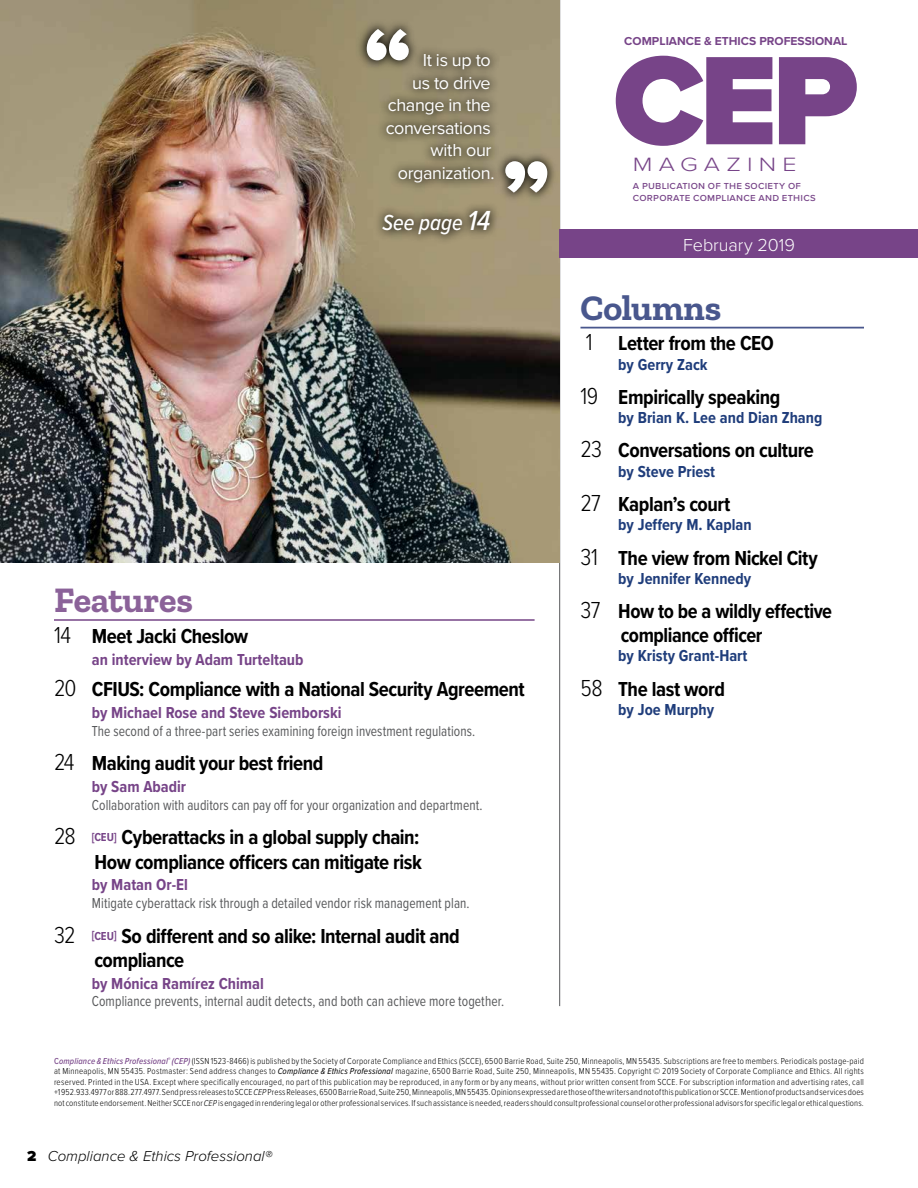
<style>
.page{position:relative;width:918px;height:1188px;background:#fff}
.page>*{position:absolute;margin:0;border:0;box-sizing:border-box;transform-origin:0 0}
.t1{font:900 130.65px "Proxima Nova";color:#748}
.t2{font:900 90px "Proxima Nova";color:#fff}
.t3{font:700 36px "Zilla Slab";letter-spacing:-.005em;color:#8b6299}
.t4{font:700 36px "Zilla Slab";letter-spacing:-.005em;color:#49578d}
.t5{font:italic 500 22.65px "Proxima Nova Cond";color:#fff}
.t6{font:700 21px/24px "Proxima Nova Cond";letter-spacing:-.02em;color:#000}
.t7{font:300 19.95px "Proxima Nova";letter-spacing:.25em;color:#748;scale:1.25 1}
.t8{font:18px/22.5px "Proxima Nova";letter-spacing:-.02em;color:#fff;text-align:right}
.t9{font:300 18px "Proxima Nova";color:#fff}
.t10{font:700 16.5px "Proxima Nova Cond";color:#1f3d7b}
.t11{font:700 16.5px "Proxima Nova Cond";color:#748}
.t12{font:15px "Proxima Nova Cond";letter-spacing:.005em;color:#58595b;scale:.9 1}
.t13{font:italic 300 15px "Proxima Nova";color:#000}
.t14{font:700 12px "Proxima Nova";color:#748}
.t15{font:500 10.95px/12px "Proxima Nova";letter-spacing:.02em;color:#748}
.t16{font:300 9px/10.5px "Proxima Nova Cond";letter-spacing:.015em;color:#000;text-align:justify}
.s1{font-size:28.65px}
.s2{font-weight:300;font-size:24px}
.s3{font-size:12px;color:#748}
.s4{font-weight:500;color:#748}
.s5{font-weight:500;font-style:italic;color:#748}
.s6{font-weight:400;font-style:italic}
.s7{font-style:italic}
.s8{font-weight:900;font-style:normal}
</style>
<div class="page">
<hr style="left:559px;top:0;width:1px;height:1006px;background:#58595b">
<img style="left:0;top:0;width:560px;height:563px">
<div style="left:560px;top:229px;width:358px;height:29px;background:#748"></div>
<hr style="left:54px;top:619px;width:481px;height:2px;background:#8b6299">
<hr style="left:580px;top:327px;width:284px;height:2px;background:#49578d">
<div style="left:352px;top:16px;width:210px;height:232px;background:#a29776"></div>
<div style="left:374px;top:45px;width:128px;height:199px;background:#000;opacity:.75"></div>
<div style="left:496px;top:152px;width:61px;height:49px;background:#000;opacity:.75"></div>
<div style="left:357px;top:20px;width:61px;height:49px;background:#000;opacity:.75"></div>
<h2 class="t2" style="left:364px;top:-7px;width:49px">“</h2>
<h3 class="t8" style="left:386px;top:48px;width:110px">It is up to<br>us to drive change in the conversations with our organization.</h3>
<h3 class="t5" style="left:383px;top:205px;width:109px">See page <span class="s1">14</span></h3>
<h2 class="t2" style="left:502px;top:125px;width:49px">”</h2>
<h3 class="t3" style="left:54px;top:580px;width:140px">Features</h3>
<h3 class="t6" style="left:54px;top:623px;width:196px"><span class="s2">14</span> Meet Jacki Cheslow</h3>
<h3 class="t11" style="left:92px;top:647px;width:213px">an interview by Adam Turteltaub</h3>
<h3 class="t6" style="left:54px;top:677px;width:472px"><span class="s2">20</span> CFIUS: Compliance with a National Security Agreement</h3>
<h3 class="t11" style="left:92px;top:701px;width:251px">by Michael Rose and Steve Siemborski</h3>
<h3 class="t12" style="left:92px;top:720px;width:428px">The second of a three-part series examining foreign investment regulations.</h3>
<h3 class="t6" style="left:54px;top:751px;width:271px"><span class="s2">24</span> Making audit your best friend</h3>
<h3 class="t11" style="left:92px;top:775px;width:96px">by Sam Abadir</h3>
<h3 class="t12" style="left:92px;top:794px;width:436px">Collaboration with auditors can pay off for your organization and department.</h3>
<h3 class="t6" style="left:54px;top:825px;width:369px;text-align:right"><span class="s2">28</span> <sup>[</sup><span class="s3">CEU</span><sup>]</sup> Cyberattacks in a global supply chain:<br>How compliance officers can mitigate risk</h3>
<h3 class="t11" style="left:92px;top:873px;width:98px">by Matan Or-El</h3>
<h3 class="t12" style="left:92px;top:892px;width:421px">Mitigate cyberattack risk through a detailed vendor risk management plan.</h3>
<h3 class="t6" style="left:95px;top:923px;width:367px;text-indent:-41px"><span class="s2">32</span> <sup>[</sup><span class="s3">CEU</span><sup>]</sup> So different and so alike: Internal audit and compliance</h3>
<h3 class="t11" style="left:92px;top:971px;width:174px">by Mónica Ramírez Chimal</h3>
<h3 class="t12" style="left:92px;top:990px;width:460px">Compliance prevents, internal audit detects, and both can achieve more together.</h3>
<h3 class="t14" style="left:624px;top:32px;width:225px">COMPLIANCE &amp; ETHICS PROFESSIONAL</h3>
<h1 class="t1" style="left:613px;top:3px;width:247px">CEP</h1>
<h3 class="t7" style="left:633px;top:149px;width:133px">MAGAZINE</h3>
<p class="t15" style="left:633px;top:179px;width:184px">a publication of the society of corporate compliance and ethics</p>
<h3 class="t9" style="left:683px;top:232px;width:113px">February 2019</h3>
<h3 class="t4" style="left:580px;top:287px;width:142px">Columns</h3>
<h3 class="t6" style="left:586px;top:331px;width:190px"><span class="s2">1</span> Letter from the CEO</h3>
<h3 class="t10" style="left:618px;top:352px;width:91px">by Gerry Zack</h3>
<h3 class="t6" style="left:580px;top:385px;width:201px"><span class="s2">19</span> Empirically speaking</h3>
<h3 class="t10" style="left:618px;top:406px;width:206px">by Brian K. Lee and Dian Zhang</h3>
<h3 class="t6" style="left:580px;top:438px;width:235px"><span class="s2">23</span> Conversations on culture</h3>
<h3 class="t10" style="left:618px;top:459px;width:98px">by Steve Priest</h3>
<h3 class="t6" style="left:580px;top:492px;width:151px"><span class="s2">27</span> Kaplan’s court</h3>
<h3 class="t10" style="left:618px;top:513px;width:135px">by Jeffery M. Kaplan</h3>
<h3 class="t6" style="left:580px;top:545px;width:239px"><span class="s2">31</span> The view from Nickel City</h3>
<h3 class="t10" style="left:618px;top:566px;width:134px">by Jennifer Kennedy</h3>
<h3 class="t6" style="left:621px;top:599px;width:213px;text-indent:-40px"><span class="s2">37</span> How to be a wildly effective compliance officer</h3>
<h3 class="t10" style="left:618px;top:644px;width:131px">by Kristy Grant-Hart</h3>
<h3 class="t6" style="left:580px;top:676px;width:146px"><span class="s2">58</span> The last word</h3>
<h3 class="t10" style="left:618px;top:697px;width:97px">by Joe Murphy</h3>
<p class="t16" style="left:54px;top:1055px;width:812px"><span class="s4">C</span><span class="s5">ompliance &amp; Ethics Professional</span><sup>®</sup> <span class="s5">(CEP)</span> (ISSN 1523-8466) is published by the Society of Corporate Compliance and Ethics (SCCE), 6500 Barrie Road, Suite 250, Minneapolis, MN 55435. Subscriptions are free to members. Periodicals postage‑paid at Minneapolis, MN 55435. Postmaster: Send address changes to <span class="s6">Compliance &amp; Ethics Professional</span> magazine, 6500 Barrie Road, Suite 250, Minneapolis, MN 55435. Copyright © 2019 Society of Corporate Compliance and Ethics. All rights reserved. Printed in the USA. Except where specifically encouraged, no part of this publication may be reproduced, in any form or by any means, without prior written consent from SCCE. For subscription information and advertising rates, call +1 952.933.4977 or 888.277.4977. Send press releases to SCCE <span class="s7">CEP</span> Press Releases, 6500 Barrie Road, Suite 250, Minneapolis, MN 55435. Opinions expressed are those of the writers and not of this publication or SCCE. Mention of products and services does not constitute endorsement. Neither SCCE nor <span class="s7">CEP</span> is engaged in rendering legal or other professional services. If such assistance is needed, readers should consult professional counsel or other professional advisors for specific legal or ethical questions.</p>
<h3 class="t13" style="left:27px;top:1145px;width:247px"><span class="s8">2</span> Compliance &amp; Ethics Professional®</h3>
</div>
